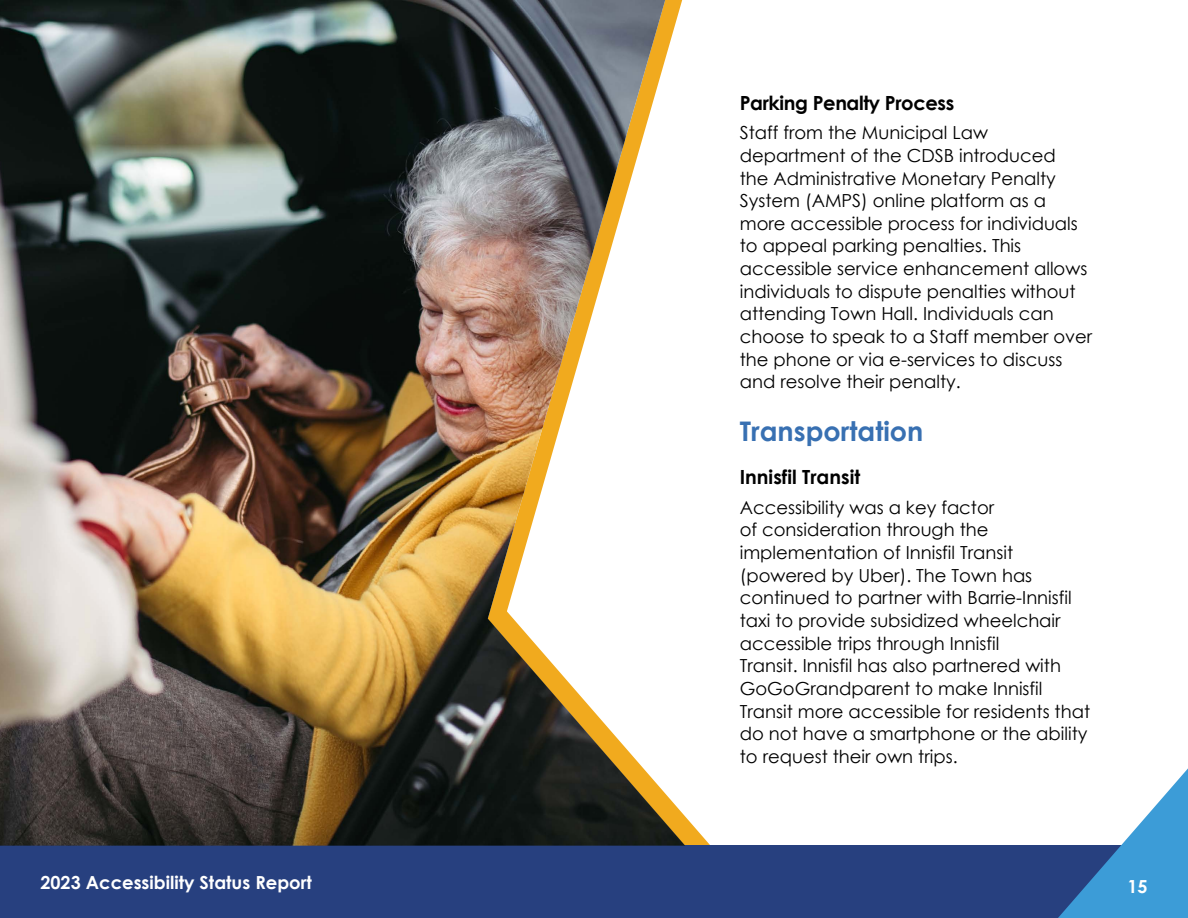
<style>
.page{position:relative;width:1188px;height:918px;background:#fff}
.page>*{position:absolute;margin:0;border:0;box-sizing:border-box;transform-origin:0 0}
.t1{font:700 27px "Century Gothic";color:#3870b2}
.Heading__H3{font:700 19.5px "Century Gothic";letter-spacing:-.02em;color:#000}
.Heading__H3-2{font:700 19.5px "Century Gothic";color:#000}
.t2{font:18px/22.6px "Century Gothic";color:#000}
.t3{font:700 18px "Century Gothic";color:#fff}
</style>
<div class="page">
<div style="left:0;top:846px;width:1188px;height:72px;background:#27407f"></div>
<svg style="left:1058px;top:768px;width:130px;height:150px"></svg>
<img style="left:0;top:0;width:685px;height:846px">
<h3 class="Heading__H3" style="left:740px;top:88px;width:216px">Parking Penalty Process</h3>
<p class="t2" style="left:740px;top:121px;width:354px">Staff from the Municipal Law department of the CDSB introduced<br>the Administrative Monetary Penalty System (AMPS) online platform as a more accessible process for individuals to appeal parking penalties. This accessible service enhancement allows individuals to dispute penalties without attending Town Hall. Individuals can choose to speak to a Staff member over the phone or via e-services to discuss and resolve their penalty.</p>
<h2 class="t1" style="left:740px;top:411px;width:185px">Transportation</h2>
<h3 class="Heading__H3-2" style="left:740px;top:463px;width:122px">Innisfil Transit</h3>
<p class="t2" style="left:740px;top:496px;width:352px">Accessibility was a key factor<br>of consideration through the implementation of Innisfil Transit (powered by Uber). The Town has continued to partner with Barrie-Innisfil taxi to provide subsidized wheelchair accessible trips through Innisfil<br>Transit. Innisfil has also partnered with GoGoGrandparent to make Innisfil Transit more accessible for residents that do not have a smartphone or the ability to request their own trips.</p>
<p class="t3" style="left:41px;top:869px;width:273px">2023 Accessibility Status Report</p>
<p class="t3" style="left:1127px;top:873px;width:22px">15</p>
</div>
